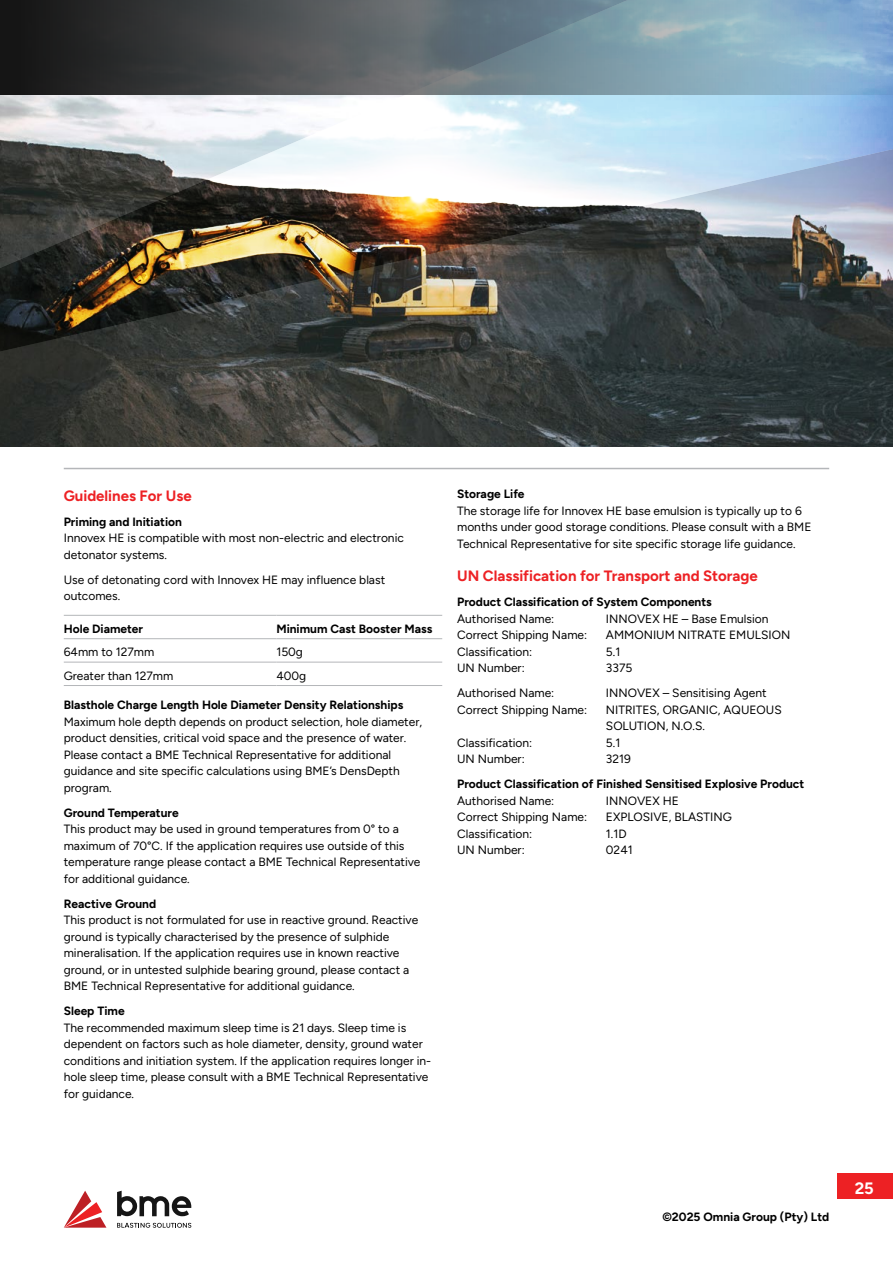
<style>
.page{position:relative;width:893px;height:1263px;background:#fff}
.page>*{position:absolute;margin:0;border:0;box-sizing:border-box;transform-origin:0 0}
.t1{font:700 16.5px "Figtree";color:#fff}
.t2{font:700 15px "Figtree";color:#ed2124}
.t3{font:12px/16.5px "Figtree";color:#000}
.t4{font:700 12px "Figtree";color:#000}
</style>
<div class="page">
<svg style="left:0;top:352px;width:893px;height:94px;background:#363b39"></svg>
<img style="left:0;top:95px;width:893px;height:257px">
<hr style="left:64px;top:615px;width:212px;height:1px;background:#b4b6b9">
<hr style="left:276px;top:615px;width:166px;height:1px;background:#b4b6b9">
<hr style="left:64px;top:638px;width:212px;height:1px;background:#b4b6b9">
<hr style="left:276px;top:638px;width:166px;height:1px;background:#b4b6b9">
<hr style="left:64px;top:662px;width:212px;height:1px;background:#b4b6b9">
<hr style="left:276px;top:662px;width:166px;height:1px;background:#b4b6b9">
<hr style="left:64px;top:685px;width:212px;height:1px;background:#b4b6b9">
<hr style="left:276px;top:685px;width:166px;height:1px;background:#b4b6b9">
<hr style="left:64px;top:468px;width:765px;height:1px;background:#b4b6b9">
<div style="left:838px;top:1174px;width:55px;height:25px;background:#ed2124"></div>
<div style="left:0;top:0;width:14px;height:95px;background:#151515"></div>
<svg style="left:14px;top:0;width:879px;height:95px;background:#61727c"></svg>
<svg style="left:64px;top:1191px;width:42px;height:36px"></svg>
<svg style="left:117px;top:1191px;width:74px;height:25px"></svg>
<svg style="left:117px;top:1223px;width:74px;height:5px"></svg>
<p class="t2" style="left:64px;top:487px;width:129px">Guidelines For Use</p>
<p class="t4" style="left:64px;top:514px;width:120px">Priming and Initiation</p>
<p class="t3" style="left:64px;top:530px;width:342px">Innovex HE is compatible with most non-electric and electronic detonator systems.</p>
<p class="t3" style="left:64px;top:571px;width:323px">Use of detonating cord with Innovex HE may influence blast outcomes.</p>
<p class="t4" style="left:64px;top:621px;width:81px">Hole Diameter</p>
<p class="t4" style="left:276px;top:621px;width:157px">Minimum Cast Booster Mass</p>
<p class="t3" style="left:64px;top:644px;width:92px">64mm to 127mm</p>
<p class="t3" style="left:276px;top:644px;width:28px">150g</p>
<p class="t3" style="left:64px;top:667px;width:111px">Greater than 127mm</p>
<p class="t3" style="left:276px;top:667px;width:31px">400g</p>
<p class="t4" style="left:64px;top:698px;width:341px">Blasthole Charge Length Hole Diameter Density Relationships</p>
<p class="t3" style="left:64px;top:713px;width:360px">Maximum hole depth depends on product selection, hole diameter, product densities, critical void space and the presence of water.<br>Please contact a BME Technical Representative for additional guidance and site specific calculations using BME’s DensDepth program.</p>
<p class="t4" style="left:64px;top:805px;width:117px">Ground Temperature</p>
<p class="t3" style="left:64px;top:821px;width:358px">This product may be used in ground temperatures from 0° to a maximum of 70°C. If the application requires use outside of this temperature range please contact a BME Technical Representative for additional guidance.</p>
<p class="t4" style="left:64px;top:896px;width:94px">Reactive Ground</p>
<p class="t3" style="left:64px;top:912px;width:356px">This product is not formulated for use in reactive ground. Reactive ground is typically characterised by the presence of sulphide mineralisation. If the application requires use in known reactive ground, or in untested sulphide bearing ground, please contact a BME Technical Representative for additional guidance.</p>
<p class="t4" style="left:64px;top:1004px;width:62px">Sleep Time</p>
<p class="t3" style="left:64px;top:1019px;width:369px">The recommended maximum sleep time is 21 days. Sleep time is dependent on factors such as hole diameter, density, ground water conditions and initiation system. If the application requires longer in&shy;hole sleep time, please consult with a BME Technical Representative for guidance.</p>
<p class="t4" style="left:457px;top:487px;width:69px">Storage Life</p>
<p class="t3" style="left:457px;top:502px;width:356px">The storage life for Innovex HE base emulsion is typically up to 6 months under good storage conditions. Please consult with a BME<br>Technical Representative for site specific storage life guidance.</p>
<p class="t2" style="left:457px;top:567px;width:302px">UN Classification for Transport and Storage</p>
<p class="t4" style="left:457px;top:595px;width:256px">Product Classification of System Components</p>
<p class="t3" style="left:457px;top:610px;width:99px">Authorised Name:</p>
<p class="t3" style="left:606px;top:610px;width:164px">INNOVEX HE – Base Emulsion</p>
<p class="t3" style="left:457px;top:627px;width:131px">Correct Shipping Name:</p>
<p class="t3" style="left:606px;top:627px;width:186px">AMMONIUM NITRATE EMULSION</p>
<p class="t3" style="left:457px;top:643px;width:77px">Classification:</p>
<p class="t3" style="left:606px;top:643px;width:16px">5.1</p>
<p class="t3" style="left:457px;top:660px;width:69px">UN Number:</p>
<p class="t3" style="left:606px;top:660px;width:28px">3375</p>
<p class="t3" style="left:457px;top:685px;width:99px">Authorised Name:</p>
<p class="t3" style="left:606px;top:685px;width:162px">INNOVEX – Sensitising Agent</p>
<p class="t3" style="left:457px;top:701px;width:131px">Correct Shipping Name:</p>
<p class="t3" style="left:606px;top:701px;width:177px">NITRITES, ORGANIC, AQUEOUS<br>SOLUTION, N.O.S.</p>
<p class="t3" style="left:457px;top:734px;width:77px">Classification:</p>
<p class="t3" style="left:606px;top:734px;width:16px">5.1</p>
<p class="t3" style="left:457px;top:751px;width:69px">UN Number:</p>
<p class="t3" style="left:606px;top:751px;width:26px">3219</p>
<p class="t4" style="left:457px;top:777px;width:349px">Product Classification of Finished Sensitised Explosive Product</p>
<p class="t3" style="left:457px;top:792px;width:99px">Authorised Name:</p>
<p class="t3" style="left:606px;top:792px;width:74px">INNOVEX HE</p>
<p class="t3" style="left:457px;top:809px;width:131px">Correct Shipping Name:</p>
<p class="t3" style="left:606px;top:809px;width:127px">EXPLOSIVE, BLASTING</p>
<p class="t3" style="left:457px;top:825px;width:77px">Classification:</p>
<p class="t3" style="left:606px;top:825px;width:22px">1.1D</p>
<p class="t3" style="left:457px;top:842px;width:69px">UN Number:</p>
<p class="t3" style="left:606px;top:842px;width:28px">0241</p>
<p class="t4" style="left:662px;top:1209px;width:168px">©2025 Omnia Group (Pty) Ltd</p>
<h1 class="t1" style="left:855px;top:1178px;width:21px">25</h1>
</div>
